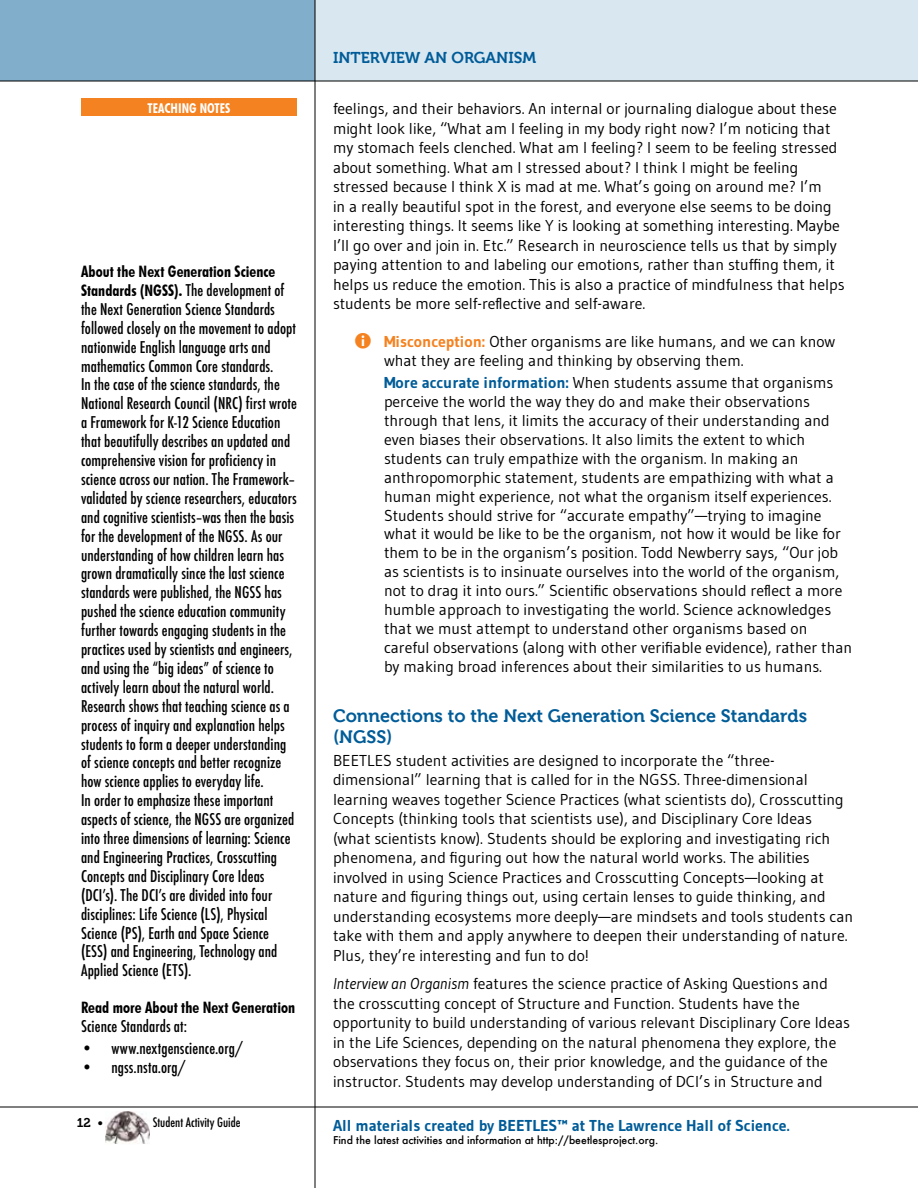
<style>
.page{position:relative;width:918px;height:1188px;background:#fff}
.page>*{position:absolute;margin:0;border:0;box-sizing:border-box;transform-origin:0 0}
.t1{font:18px/21.6px "Museo 700";color:#005c98}
.t2{font:15.75px/19.5px "Gudea";color:#000}
.t3{font:500 condensed 15.75px/18.9px "Futura";letter-spacing:.005em;color:#000}
.t4{font:700 condensed 15.75px/18.9px "Futura BT";letter-spacing:.005em;color:#000}
.t5{font:700 15.75px "Gudea";color:#005c98}
.t6{font:15.75px "Museo 700";color:#005c98}
.t7{font:700 condensed 13.5px "Futura BT";color:#fff}
.t8{font:500 condensed 12.75px "Futura";color:#000}
.t9{font:12.75px "Museo 700";color:#000}
.t10{font:500 10.5px "Futura";color:#000}
.s1{font-family:"Futura";font-weight:500}
.s2{font-family:"Museo 500"}
.s3{font-family:"Modern Pictograms";font-size:24px;color:#f58220}
.s4{font-weight:700;color:#f58220}
.s5{font-weight:700;color:#005c98}
.s6{font-style:italic}
</style>
<div class="page">
<div style="left:0;top:0;width:315px;height:81px;background:#80aecb"></div>
<div style="left:315px;top:0;width:603px;height:81px;background:#d9e7f0"></div>
<hr style="left:315px;top:0;width:1px;height:1188px;background:#000">
<hr style="left:0;top:1107px;width:918px;height:1px;background:#000">
<div style="left:81px;top:98px;width:216px;height:18px;background:#f58220"></div>
<img style="left:105px;top:1112px;width:45px;height:32px">
<hr style="left:0;top:81px;width:918px;height:1px;background:#000">
<p class="t7" style="left:148px;top:100px;width:84px">TEACHING NOTES</p>
<p class="t4" style="left:81px;top:262px;width:205px">About the Next Generation Science<br>Standards (NGSS). <span class="s1">The development of</span></p>
<p class="t3" style="left:81px;top:300px;width:218px">the Next Generation Science Standards followed closely on the movement to adopt nationwide English language arts and mathematics Common Core standards.<br>In the case of the science standards, the National Research Council (NRC) first wrote a Framework for K-12 Science Education that beautifully describes an updated and comprehensive vision for proficiency in science across our nation. The Framework– validated by science researchers, educators and cognitive scientists–was then the basis for the development of the NGSS. As our understanding of how children learn has grown dramatically since the last science standards were published, the NGSS has pushed the science education community further towards engaging students in the practices used by scientists and engineers, and using the “big ideas” of science to actively learn about the natural world.<br>Research shows that teaching science as a process of inquiry and explanation helps students to form a deeper understanding of science concepts and better recognize how science applies to everyday life.<br>In order to emphasize these important aspects of science, the NGSS are organized into three dimensions of learning: Science and Engineering Practices, Crosscutting Concepts and Disciplinary Core Ideas (DCI’s). The DCI’s are divided into four disciplines: Life Science (LS), Physical Science (PS), Earth and Space Science (ESS) and Engineering, Technology and Applied Science (ETS).</p>
<p class="t4" style="left:81px;top:998px;width:216px">Read more About the Next Generation</p>
<p class="t3" style="left:81px;top:1017px;width:108px">Science Standards at:</p>
<p class="t3" style="left:81px;top:1039px;width:163px">• www.nextgenscience.org/</p>
<p class="t3" style="left:81px;top:1058px;width:106px">• ngss.nsta.org/</p>
<p class="t9" style="left:77px;top:1115px;width:28px">12 <span class="s2">•</span></p>
<p class="t8" style="left:153px;top:1114px;width:89px">Student Activity Guide</p>
<p class="t6" style="left:333px;top:49px;width:205px">Interview an Organism</p>
<p class="t2" style="left:333px;top:99px;width:513px">feelings, and their behaviors. An internal or journaling dialogue about these might look like, “What am I feeling in my body right now? I’m noticing that my stomach feels clenched. What am I feeling? I seem to be feeling stressed about something. What am I stressed about? I think I might be feeling stressed because I think X is mad at me. What’s going on around me? I’m<br>in a really beautiful spot in the forest, and everyone else seems to be doing interesting things. It seems like Y is looking at something interesting. Maybe I’ll go over and join in. Etc.” Research in neuroscience tells us that by simply paying attention to and labeling our emotions, rather than stuffing them, it helps us reduce the emotion. This is also a practice of mindfulness that helps students be more self-reflective and self-aware.</p>
<p class="t2" style="left:384px;top:332px;width:453px;line-height:18.9px;text-indent:-30px"><span class="s3">=</span> <span class="s4">Misconception:</span> Other organisms are like humans, and we can know what they are feeling and thinking by observing them.</p>
<p class="t2" style="left:384px;top:373px;width:470px;line-height:18.9px"><span class="s5">More accurate information:</span> When students assume that organisms perceive the world the way they do and make their observations through that lens, it limits the accuracy of their understanding and even biases their observations. It also limits the extent to which students can truly empathize with the organism. In making an anthropomorphic statement, students are empathizing with what a human might experience, not what the organism itself experiences.<br>Students should strive for “accurate empathy”—trying to imagine what it would be like to be the organism, not how it would be like for them to be in the organism’s position. Todd Newberry says, “Our job as scientists is to insinuate ourselves into the world of the organism, not to drag it into ours.” Scientific observations should reflect a more humble approach to investigating the world. Science acknowledges that we must attempt to understand other organisms based on careful observations (along with other verifiable evidence), rather than by making broad inferences about their similarities to us humans.</p>
<p class="t1" style="left:333px;top:705px;width:476px">Connections to the Next Generation Science Standards (NGSS</p>
<p class="t1" style="left:386px;top:727px;width:8px">)</p>
<p class="t2" style="left:333px;top:750px;width:522px">BEETLES student activities are designed to incorporate the “three&shy;dimensional” learning that is called for in the NGSS. Three-dimensional learning weaves together Science Practices (what scientists do), Crosscutting Concepts (thinking tools that scientists use), and Disciplinary Core Ideas (what scientists know). Students should be exploring and investigating rich phenomena, and figuring out how the natural world works. The abilities involved in using Science Practices and Crosscutting Concepts—looking at nature and figuring things out, using certain lenses to guide thinking, and understanding ecosystems more deeply—are mindsets and tools students can take with them and apply anywhere to deepen their understanding of nature.<br>Plus, they’re interesting and fun to do!</p>
<p class="t2" style="left:333px;top:974px;width:519px"><span class="s6">Interview an Organism</span> features the science practice of Asking Questions and the crosscutting concept of Structure and Function. Students have the opportunity to build understanding of various relevant Disciplinary Core Ideas in the Life Sciences, depending on the natural phenomena they explore, the observations they focus on, their prior knowledge, and the guidance of the instructor. Students may develop understanding of DCI’s in Structure and</p>
<p class="t5" style="left:333px;top:1116px;width:458px">All materials created by BEETLES™ at The Lawrence Hall of Science.</p>
<p class="t10" style="left:333px;top:1133px;width:327px">Find the latest activities and information at http://beetlesproject.org.</p>
</div>
